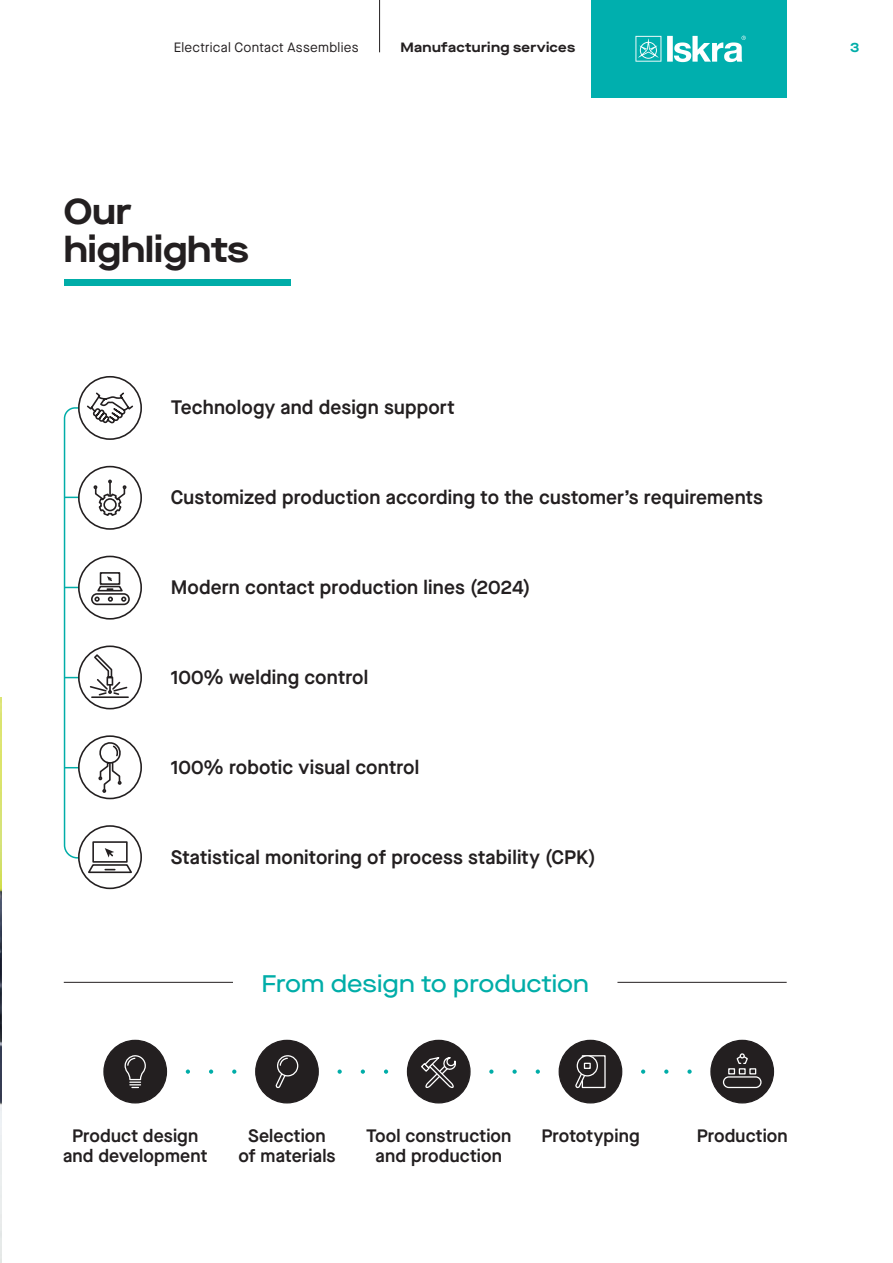
<style>
.page{position:relative;width:893px;height:1263px;background:#fff}
.page>*{position:absolute;margin:0;border:0;box-sizing:border-box;transform-origin:0 0}
.t1{font:700 expanded 36px "Maison Neue";color:#231f20}
.t2{font:500 expanded 24px "Maison Neue";color:#00ada8}
.t3{font:600 19.5px "Maison Neue";letter-spacing:.005em;color:#231f20}
.t4{font:600 18px "Maison Neue";letter-spacing:.01em;color:#231f20}
.t5{font:13.5px "Maison Neue";letter-spacing:.02em;color:#231f20}
.t6{font:700 expanded 13.5px "Maison Neue";letter-spacing:.025em;color:#231f20}
.t7{font:700 expanded 13.5px "Maison Neue";color:#00ada8}
</style>
<div class="page">
<hr style="left:379px;top:0;width:1px;height:52px;background:#231f20">
<div style="left:64px;top:279px;width:227px;height:6px;background:#00ada8"></div>
<img style="left:0;top:697px;width:1px;height:566px">
<div style="left:591px;top:0;width:196px;height:98px;background:#00afae"></div>
<svg style="left:635px;top:36px;width:111px;height:26px"></svg>
<hr style="left:617px;top:982px;width:170px;height:1px;background:#231f20">
<hr style="left:64px;top:982px;width:169px;height:1px;background:#231f20">
<svg style="left:186px;top:1069px;width:4px;height:5px"></svg>
<svg style="left:232px;top:1069px;width:4px;height:5px"></svg>
<svg style="left:209px;top:1069px;width:4px;height:5px"></svg>
<svg style="left:338px;top:1069px;width:4px;height:5px"></svg>
<svg style="left:384px;top:1069px;width:4px;height:5px"></svg>
<svg style="left:361px;top:1069px;width:4px;height:5px"></svg>
<svg style="left:489px;top:1069px;width:4px;height:5px"></svg>
<svg style="left:536px;top:1069px;width:4px;height:5px"></svg>
<svg style="left:512px;top:1069px;width:5px;height:5px"></svg>
<svg style="left:641px;top:1069px;width:4px;height:5px"></svg>
<svg style="left:687px;top:1069px;width:5px;height:5px"></svg>
<svg style="left:664px;top:1069px;width:4px;height:5px"></svg>
<svg style="left:79px;top:467px;width:62px;height:62px"></svg>
<svg style="left:79px;top:736px;width:62px;height:62px"></svg>
<svg style="left:79px;top:556px;width:62px;height:63px"></svg>
<svg style="left:79px;top:646px;width:62px;height:63px"></svg>
<div style="left:78px;top:825px;width:64px;height:64px;border:2px solid #231f20;border-radius:50%"></div>
<div style="left:78px;top:376px;width:64px;height:64px;border:2px solid #231f20;border-radius:50%"></div>
<svg style="left:63px;top:391px;width:72px;height:483px"></svg>
<div style="left:104px;top:1040px;width:62px;height:63px;background:#231f20;border-radius:50%"></div>
<div style="left:103px;top:1040px;width:64px;height:63px;border:1px solid #231f20;border-radius:50%"></div>
<svg style="left:124px;top:1055px;width:22px;height:33px"></svg>
<div style="left:407px;top:1040px;width:63px;height:63px;background:#231f20;border-radius:50%"></div>
<div style="left:407px;top:1040px;width:64px;height:63px;border:1px solid #231f20;border-radius:50%"></div>
<svg style="left:421px;top:1057px;width:35px;height:31px"></svg>
<div style="left:256px;top:1040px;width:62px;height:63px;background:#231f20;border-radius:50%"></div>
<div style="left:255px;top:1040px;width:64px;height:63px;border:1px solid #231f20;border-radius:50%"></div>
<svg style="left:275px;top:1055px;width:24px;height:34px"></svg>
<div style="left:559px;top:1040px;width:63px;height:63px;background:#231f20;border-radius:50%"></div>
<div style="left:559px;top:1040px;width:63px;height:63px;border:1px solid #231f20;border-radius:50%"></div>
<div style="left:582px;top:1055px;width:24px;height:33px;border:1px solid #fff"></div>
<svg style="left:575px;top:1072px;width:11px;height:17px"></svg>
<svg style="left:577px;top:1056px;width:20px;height:20px"></svg>
<div style="left:577px;top:1055px;width:21px;height:21px;border:1px solid #fff;border-radius:50%"></div>
<div style="left:584px;top:1063px;width:7px;height:6px;border:1px solid #fff"></div>
<div style="left:711px;top:1040px;width:62px;height:63px;background:#231f20;border-radius:50%"></div>
<div style="left:710px;top:1040px;width:64px;height:63px;border:1px solid #231f20;border-radius:50%"></div>
<svg style="left:722px;top:1053px;width:40px;height:36px"></svg>
<p class="t5" style="left:174px;top:39px;width:186px">Electrical Contact Assemblies</p>
<p class="t6" style="left:401px;top:38px;width:176px">Manufacturing services</p>
<p class="t1" style="left:64px;top:186px;width:69px">Our</p>
<p class="t1" style="left:64px;top:223px;width:187px">highlights</p>
<p class="t3" style="left:171px;top:393px;width:285px">Technology and design support</p>
<p class="t3" style="left:171px;top:483px;width:594px">Customized production according to the customer’s requirements</p>
<p class="t3" style="left:171px;top:573px;width:361px">Modern contact production lines (2024)</p>
<p class="t3" style="left:171px;top:663px;width:199px">100% welding control</p>
<p class="t3" style="left:171px;top:753px;width:250px">100% robotic visual control</p>
<p class="t3" style="left:171px;top:843px;width:426px">Statistical monitoring of process stability (CPK)</p>
<p class="t2" style="left:261px;top:968px;width:329px">From design to production</p>
<p class="t4" style="left:72px;top:1123px;width:128px">Product design</p>
<p class="t4" style="left:63px;top:1143px;width:146px">and development</p>
<p class="t4" style="left:248px;top:1123px;width:79px">Selection</p>
<p class="t4" style="left:238px;top:1143px;width:99px">of materials</p>
<p class="t4" style="left:366px;top:1123px;width:147px">Tool construction</p>
<p class="t4" style="left:376px;top:1143px;width:128px">and production</p>
<p class="t4" style="left:541px;top:1123px;width:100px">Prototyping</p>
<p class="t4" style="left:697px;top:1123px;width:93px">Production</p>
<p class="t7" style="left:850px;top:38px;width:11px">3</p>
</div>
